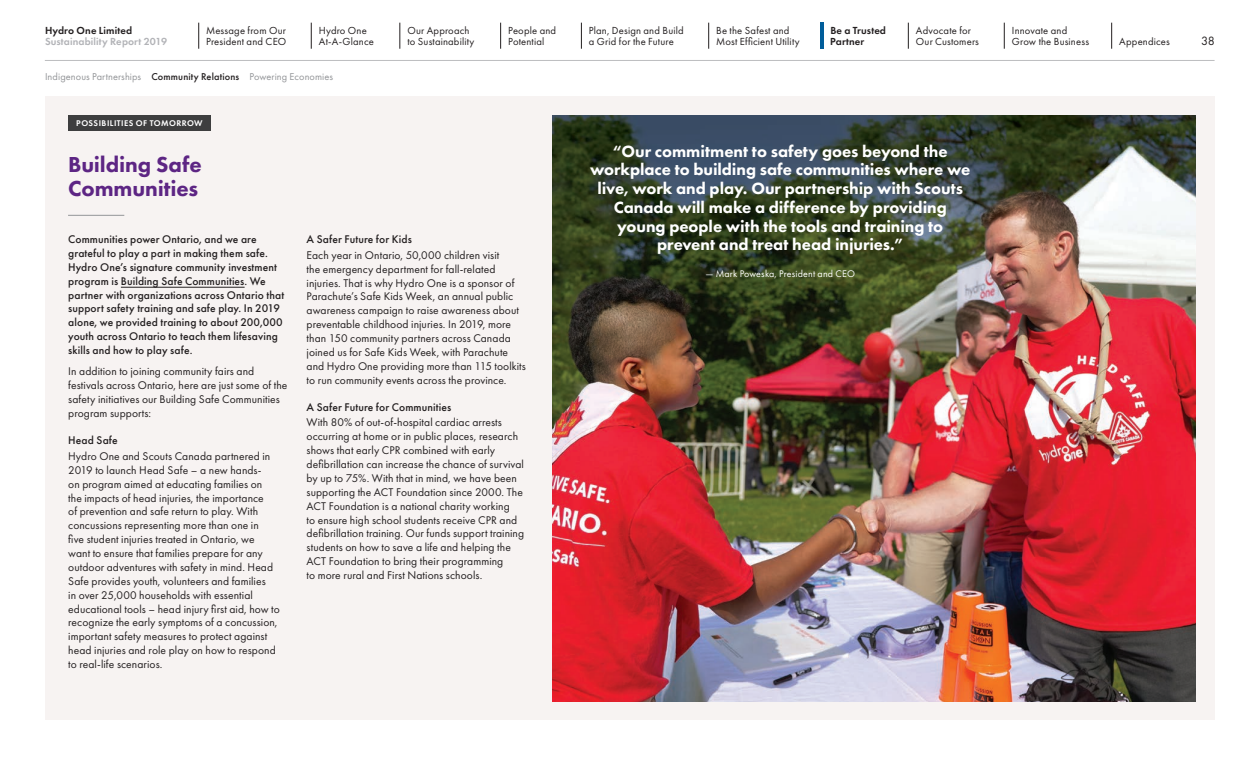
<style>
.page{position:relative;width:1260px;height:765px;background:#fff}
.page>*{position:absolute;margin:0;border:0;box-sizing:border-box;transform-origin:0 0}
.t1{font:800 22.5px/23.8px "Futura PT";letter-spacing:-.005em;color:#5d2584}
.t2{font:800 16.88px/18.8px "Futura PT";letter-spacing:-.005em;color:#fff;text-align:center}
.t3{font:12.5px "Futura PT";color:#231f20}
.t4{font:11.5px/13.9px "Futura PT";letter-spacing:.005em;color:#231f20}
.t5{font:500 11.5px/13.9px "Futura PT";letter-spacing:.01em;color:#231f20}
.t6{font:10.62px/11.2px "Futura PT";letter-spacing:.015em;color:#231f20}
.t7{font:600 10.62px/11.2px "Futura PT";letter-spacing:.01em;color:#231f20}
.t8{font:600 10.62px "Futura PT";letter-spacing:.01em;color:#b2b3b7}
.t9{font:10.25px "Futura PT";letter-spacing:.01em;color:#939598}
.t10{font:10px "Futura PT";letter-spacing:.015em;color:#fff}
.t11{font:600 8.62px "Futura PT";letter-spacing:.055em;color:#fff}
.s1{font-weight:500;color:#231f20}
</style>
<div class="page">
<svg style="left:199px;top:23px;width:1px;height:26px"></svg>
<svg style="left:311px;top:23px;width:1px;height:26px"></svg>
<svg style="left:400px;top:23px;width:1px;height:26px"></svg>
<svg style="left:1111px;top:23px;width:1px;height:26px"></svg>
<svg style="left:908px;top:23px;width:1px;height:26px"></svg>
<svg style="left:1004px;top:23px;width:1px;height:26px"></svg>
<svg style="left:581px;top:23px;width:1px;height:26px"></svg>
<svg style="left:708px;top:23px;width:1px;height:26px"></svg>
<svg style="left:500px;top:23px;width:1px;height:26px"></svg>
<hr style="left:820px;top:23px;width:3px;height:26px;background:#005d9a">
<div style="left:45px;top:96px;width:1170px;height:624px;background:#f7f3f2"></div>
<hr style="left:121px;top:287px;width:124px;height:1px;background:#231f20">
<hr style="left:68px;top:215px;width:56px;height:1px;background:#939598">
<hr style="left:45px;top:60px;width:1170px;height:1px;background:#bcbdc0">
<div style="left:68px;top:115px;width:143px;height:15px;background:#3e3e3f"></div>
<img style="left:553px;top:115px;width:643px;height:586px">
<p class="t7" style="left:45px;top:24px;width:89px">Hydro One Limited</p>
<p class="t8" style="left:45px;top:35px;width:124px">Sustainability Report 2019</p>
<p class="t6" style="left:206px;top:24px;width:82px">Message from Our<br>President and CEO</p>
<p class="t6" style="left:319px;top:24px;width:57px">Hydro One<br>At-A-Glance</p>
<p class="t6" style="left:407px;top:24px;width:68px">Our Approach to Sustainability</p>
<p class="t6" style="left:1119px;top:36px;width:52px">Appendices</p>
<p class="t6" style="left:589px;top:24px;width:96px">Plan, Design and Build a Grid for the Future</p>
<p class="t6" style="left:716px;top:24px;width:85px">Be the Safest and<br>Most Efficient Utility</p>
<p class="t6" style="left:916px;top:24px;width:65px">Advocate for<br>Our Customers</p>
<p class="t6" style="left:1012px;top:24px;width:79px">Innovate and<br>Grow the Business</p>
<p class="t6" style="left:508px;top:24px;width:49px">People and<br>Potential</p>
<p class="t7" style="left:830px;top:24px;width:57px">Be a Trusted<br>Partner</p>
<p class="t9" style="left:45px;top:71px;width:290px">Indigenous Partnerships <span class="s1">Community Relations</span> Powering Economies</p>
<p class="t11" style="left:76px;top:117px;width:128px">POSSIBILITIES OF TOMORROW</p>
<h2 class="t1" style="left:68px;top:153px;width:135px">Building Safe<br>Communities</h2>
<p class="t5" style="left:68px;top:232px;width:217px">Communities power Ontario, and we are grateful to play a part in making them safe.<br>Hydro One’s signature community investment program is Building Safe Communities. We partner with organizations across Ontario that support safety training and safe play. In 2019 alone, we provided training to about 200,000 youth across Ontario to teach them lifesaving skills and how to play safe.</p>
<p class="t4" style="left:68px;top:365px;width:221px">In addition to joining community fairs and festivals across Ontario, here are just some of the safety initiatives our Building Safe Communities program supports:</p>
<h3 class="t5" style="left:68px;top:433px;width:51px">Head Safe</h3>
<p class="t4" style="left:68px;top:449px;width:213px">Hydro One and Scouts Canada partnered in 2019 to launch Head Safe – a new hands-<br>on program aimed at educating families on<br>the impacts of head injuries, the importance<br>of prevention and safe return to play. With concussions representing more than one in<br>five student injuries treated in Ontario, we<br>want to ensure that families prepare for any outdoor adventures with safety in mind. Head Safe provides youth, volunteers and families<br>in over 25,000 households with essential educational tools – head injury first aid, how to recognize the early symptoms of a concussion, important safety measures to protect against head injuries and role play on how to respond to real-life scenarios.</p>
<h3 class="t5" style="left:307px;top:232px;width:107px">A Safer Future for Kids</h3>
<p class="t4" style="left:307px;top:248px;width:221px">Each year in Ontario, 50,000 children visit<br>the emergency department for fall-related injuries. That is why Hydro One is a sponsor of Parachute’s Safe Kids Week, an annual public awareness campaign to raise awareness about preventable childhood injuries. In 2019, more than 150 community partners across Canada joined us for Safe Kids Week, with Parachute and Hydro One providing more than 115 toolkits to run community events across the province.</p>
<h3 class="t5" style="left:307px;top:400px;width:146px">A Safer Future for Communities</h3>
<p class="t4" style="left:307px;top:416px;width:219px">With 80% of out-of-hospital cardiac arrests occurring at home or in public places, research shows that early CPR combined with early defibrillation can increase the chance of survival by up to 75%. With that in mind, we have been supporting the ACT Foundation since 2000. The ACT Foundation is a national charity working<br>to ensure high school students receive CPR and defibrillation training. Our funds support training students on how to save a life and helping the ACT Foundation to bring their programming<br>to more rural and First Nations schools.</p>
<p class="t2" style="left:590px;top:141px;width:382px">“Our commitment to safety goes beyond the workplace to building safe communities where we live, work and play. Our partnership with Scouts Canada will make a difference by providing young people with the tools and training to prevent and treat head injuries.”</p>
<p class="t10" style="left:705px;top:268px;width:151px">— Mark Poweska, President and CEO</p>
<p class="t3" style="left:1201px;top:33px;width:15px">38</p>
</div>
